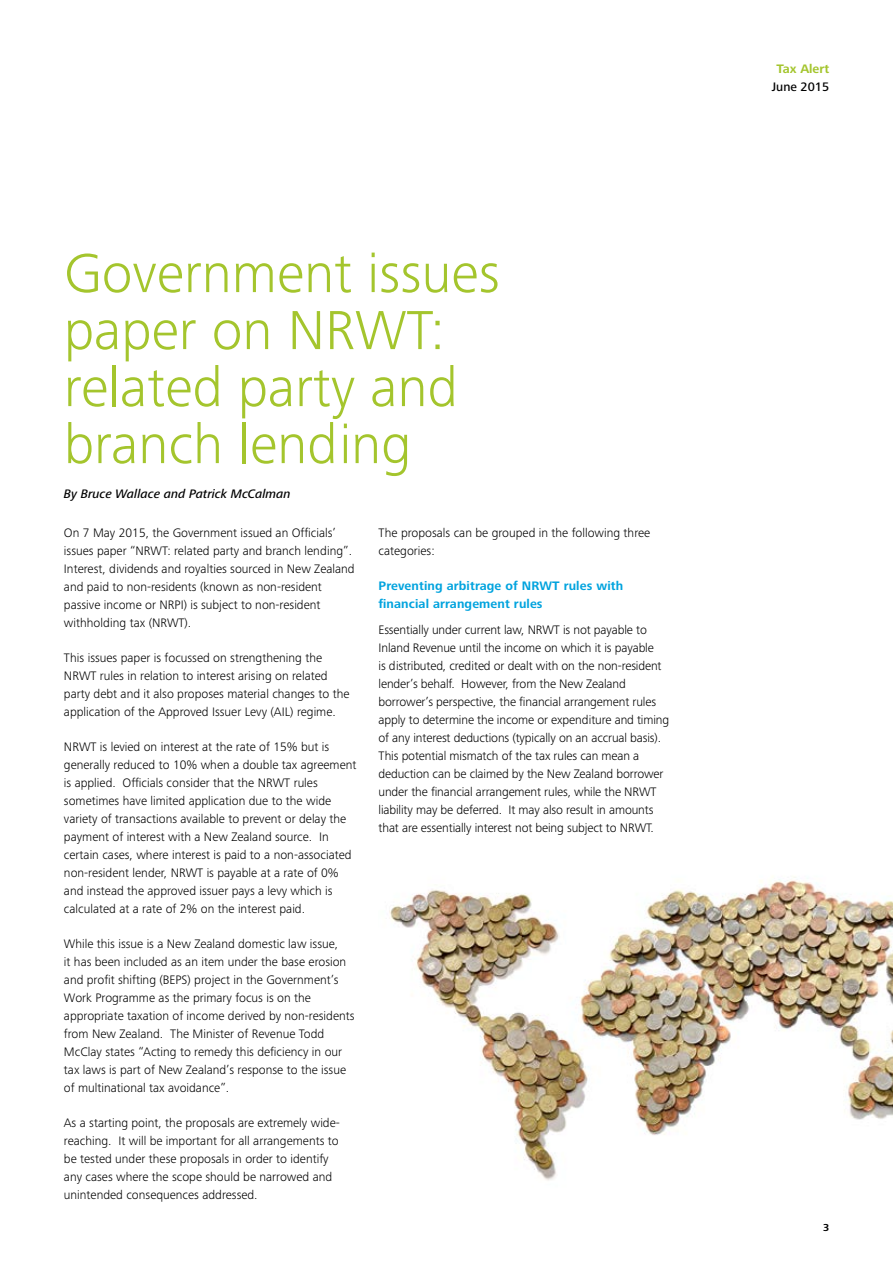
<style>
.page{position:relative;width:893px;height:1263px;background:#fff}
.page>*{position:absolute;margin:0;border:0;box-sizing:border-box;transform-origin:0 0}
.t1{font:300 57px/57px "Frutiger Next Pro";color:#a4c52d}
.t2{font:300 12.75px/18px "Frutiger Next Pro";color:#000}
.t3{font:700 12.75px/18px "Frutiger Next Pro";letter-spacing:.01em;color:#00a3de}
.t4{font:italic 500 12.75px "Frutiger Next Pro";color:#000}
.t5{font:700 12.75px "Frutiger Next Pro";color:#a4c52d}
.t6{font:500 12.75px "Frutiger Next Pro";color:#000}
.t7{font:700 10.5px "Frutiger Next Pro";color:#000}
</style>
<div class="page">
<img style="left:389px;top:876px;width:504px;height:305px">
<h1 class="t1" style="left:64px;top:245px;width:437px">Government issues paper on NRWT: related party and branch lending</h1>
<p class="t4" style="left:64px;top:487px;width:228px">By Bruce Wallace and Patrick McCalman</p>
<p class="t2" style="left:64px;top:523px;width:292px">On 7 May 2015, the Government issued an Officials’ issues paper “NRWT: related party and branch lending”.<br>Interest, dividends and royalties sourced in New Zealand and paid to non-residents (known as non-resident passive income or NRPI) is subject to non-resident withholding tax (NRWT).</p>
<p class="t2" style="left:64px;top:648px;width:287px">This issues paper is focussed on strengthening the NRWT rules in relation to interest arising on related party debt and it also proposes material changes to the application of the Approved Issuer Levy (AIL) regime.</p>
<p class="t2" style="left:64px;top:737px;width:294px">NRWT is levied on interest at the rate of 15% but is generally reduced to 10% when a double tax agreement is applied. Officials consider that the NRWT rules sometimes have limited application due to the wide variety of transactions available to prevent or delay the payment of interest with a New Zealand source. In certain cases, where interest is paid to a non-associated non-resident lender, NRWT is payable at a rate of 0% and instead the approved issuer pays a levy which is calculated at a rate of 2% on the interest paid.</p>
<p class="t2" style="left:64px;top:934px;width:292px">While this issue is a New Zealand domestic law issue,<br>it has been included as an item under the base erosion and profit shifting (BEPS) project in the Government’s Work Programme as the primary focus is on the appropriate taxation of income derived by non-residents from New Zealand. The Minister of Revenue Todd McClay states “Acting to remedy this deficiency in our tax laws is part of New Zealand’s response to the issue of multinational tax avoidance”.</p>
<p class="t2" style="left:64px;top:1113px;width:277px">As a starting point, the proposals are extremely wide&shy;reaching. It will be important for all arrangements to be tested under these proposals in order to identify any cases where the scope should be narrowed and unintended consequences addressed.</p>
<p class="t2" style="left:379px;top:523px;width:273px">The proposals can be grouped in the following three categories:</p>
<p class="t3" style="left:379px;top:576px;width:246px">Preventing arbitrage of NRWT rules with financial arrangement rules</p>
<p class="t2" style="left:379px;top:621px;width:292px">Essentially under current law, NRWT is not payable to Inland Revenue until the income on which it is payable<br>is distributed, credited or dealt with on the non-resident lender’s behalf. However, from the New Zealand borrower’s perspective, the financial arrangement rules apply to determine the income or expenditure and timing of any interest deductions (typically on an accrual basis).<br>This potential mismatch of the tax rules can mean a deduction can be claimed by the New Zealand borrower under the financial arrangement rules, while the NRWT liability may be deferred. It may also result in amounts that are essentially interest not being subject to NRWT.</p>
<p class="t5" style="left:776px;top:61px;width:54px">Tax Alert</p>
<p class="t6" style="left:772px;top:79px;width:59px">June 2015</p>
<p class="t7" style="left:823px;top:1221px;width:8px">3</p>
</div>
